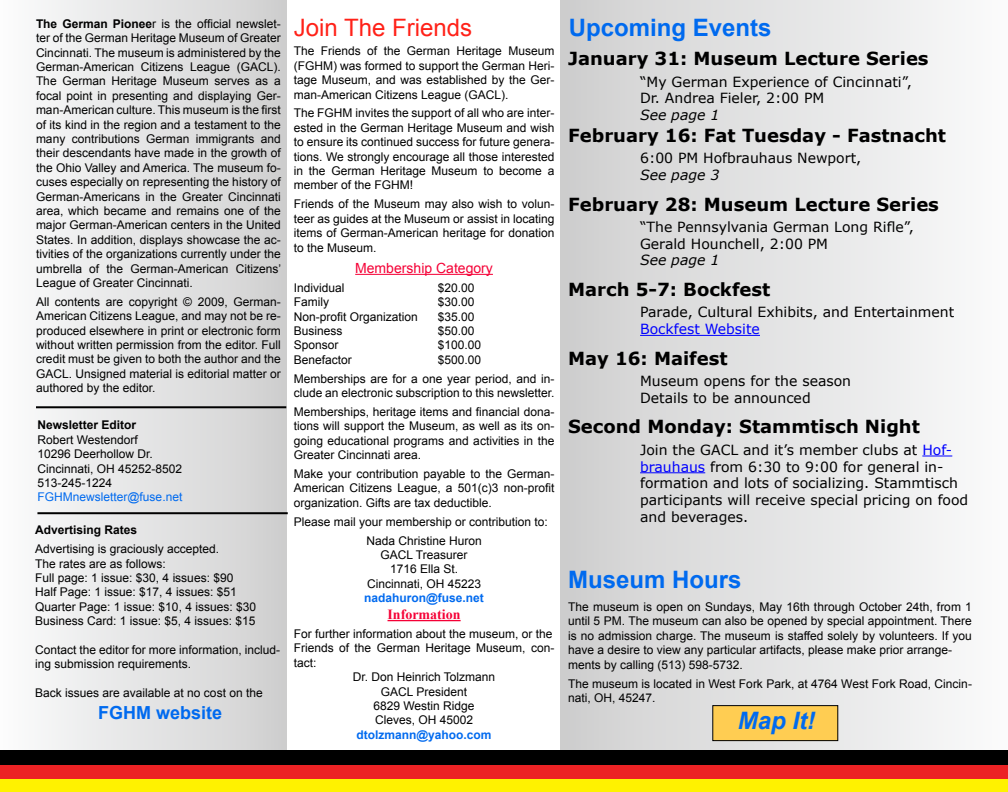
<style>
.page{position:relative;width:1008px;height:792px;background:#fff}
.page>*{position:absolute;margin:0;border:0;box-sizing:border-box;transform-origin:0 0}
.t1{font:700 24px "Arial";color:#006aef}
.t2{font:24px "Arial";color:#ff2118}
.t3{font:italic 700 24px "Arial";color:#006aef}
.t4{font:700 18px "Verdana";color:#000}
.t5{font:700 18px "Arial";color:#006aef}
.t6{font:14px/16.8px "Verdana";color:#000}
.t7{font:italic 14px "Verdana";color:#000}
.t8{font:14px "Arial";color:#f50036}
.t9{font:14px "Verdana";color:#00f}
.t10{font:700 14px "Times New Roman";color:#f50036}
.t11{font:12px/14.4px "Arial";color:#000;text-align:justify}
.t12{font:700 12px "Arial";color:#006aef}
.t13{font:700 12px "Arial";color:#000}
.t14{font:12px "Arial";color:#006aef}
.s1{font-weight:700}
.s2{color:#00f}
</style>
<div class="page">
<div style="left:0;top:0;width:286px;height:792px;background:linear-gradient(to right,#fafbfb,#cfcfcf)"></div>
<div style="left:560px;top:0;width:448px;height:792px;background:linear-gradient(to right,#cfcecf,#f9fafa)"></div>
<hr style="left:36px;top:406px;width:250px;height:2px;background:#000">
<hr style="left:37px;top:512px;width:251px;height:2px;background:#000">
<hr style="left:355px;top:274px;width:138px;height:1px;background:#f50036">
<hr style="left:388px;top:620px;width:73px;height:1px;background:#f50036">
<div style="left:0;top:750px;width:1008px;height:14px;background:#000"></div>
<div style="left:0;top:765px;width:1008px;height:14px;background:#ec2224"></div>
<div style="left:0;top:779px;width:1008px;height:13px;background:#fff200"></div>
<div style="left:713px;top:706px;width:125px;height:35px;background:#ffcd52"></div>
<div style="left:712px;top:705px;width:126px;height:36px;border:1px solid #000"></div>
<hr style="left:640px;top:335px;width:120px;height:1px;background:#00f">
<hr style="left:922px;top:456px;width:30px;height:1px;background:#00f">
<hr style="left:640px;top:472px;width:65px;height:1px;background:#00f">
<p class="t11" style="left:36px;top:16px;width:247px"><span class="s1">The German Pionee</span>r is the official newslet&shy;ter of the German Heritage Museum of Greater Cincinnati. The museum is administered by the German-American Citizens League (GACL).<br>The German Heritage Museum serves as a focal point in presenting and displaying Ger&shy;man-American culture. This museum is the first of its kind in the region and a testament to the many contributions German immigrants and their descendants have made in the growth of the Ohio Valley and America. The museum fo&shy;cuses especially on representing the history of German-Americans in the Greater Cincinnati area, which became and remains one of the major German-American centers in the United States. In addition, displays showcase the ac&shy;tivities of the organizations currently under the umbrella of the German-American Citizens’ League of Greater Cincinnati.</p>
<p class="t11" style="left:36px;top:295px;width:246px">All contents are copyright © 2009, German-American Citizens League, and may not be re&shy;produced elsewhere in print or electronic form without written permission from the editor. Full credit must be given to both the author and the GACL. Unsigned material is editorial matter or authored by the editor.</p>
<p class="t13" style="left:37px;top:417px;width:100px">Newsletter Editor</p>
<p class="t11" style="left:37px;top:432px;width:146px;text-align:left">Robert Westendorf<br>10296 Deerhollow Dr.<br>Cincinnati, OH 45252-8502<br>513-245-1224</p>
<p class="t14" style="left:37px;top:489px;width:146px">FGHMnewsletter@fuse.net</p>
<p class="t13" style="left:35px;top:522px;width:104px">Advertising Rates</p>
<p class="t11" style="left:35px;top:542px;width:222px;text-align:left">Advertising is graciously accepted.<br>The rates are as follows:<br>Full page: 1 issue: $30, 4 issues: $90<br>Half Page: 1 issue: $17, 4 issues: $51<br>Quarter Page: 1 issue: $10, 4 issues: $30<br>Business Card: 1 issue: $5, 4 issues: $15</p>
<p class="t11" style="left:35px;top:643px;width:246px">Contact the editor for more information, includ&shy;ing submission requirements.</p>
<p class="t11" style="left:35px;top:686px;width:229px">Back issues are available at no cost on the</p>
<h2 class="t5" style="left:98px;top:701px;width:126px">FGHM website</h2>
<h1 class="t2" style="left:294px;top:12px;width:180px">Join The Friends</h1>
<p class="t11" style="left:294px;top:44px;width:262px">The Friends of the German Heritage Museum (FGHM) was formed to support the German Heri&shy;tage Museum, and was established by the Ger&shy;man-American Citizens League (GACL).</p>
<p class="t11" style="left:294px;top:106px;width:262px">The FGHM invites the support of all who are inter&shy;ested in the German Heritage Museum and wish to ensure its continued success for future genera&shy;tions. We strongly encourage all those interested in the German Heritage Museum to become a member of the FGHM!</p>
<p class="t11" style="left:294px;top:197px;width:262px">Friends of the Museum may also wish to volun&shy;teer as guides at the Museum or assist in locating items of German-American heritage for donation to the Museum.</p>
<p class="t8" style="left:355px;top:259px;width:139px">Membership Category</p>
<p class="t11" style="left:294px;top:280px;width:52px">Individual</p>
<p class="t11" style="left:438px;top:280px;width:38px">$20.00</p>
<p class="t11" style="left:294px;top:295px;width:37px">Family</p>
<p class="t11" style="left:438px;top:295px;width:38px">$30.00</p>
<p class="t11" style="left:294px;top:309px;width:126px">Non-profit Organization</p>
<p class="t11" style="left:438px;top:309px;width:38px">$35.00</p>
<p class="t11" style="left:294px;top:324px;width:50px">Business</p>
<p class="t11" style="left:438px;top:324px;width:38px">$50.00</p>
<p class="t11" style="left:294px;top:338px;width:46px">Sponsor</p>
<p class="t11" style="left:438px;top:338px;width:45px">$100.00</p>
<p class="t11" style="left:294px;top:352px;width:60px">Benefactor</p>
<p class="t11" style="left:294px;top:350px;width:262px;line-height:18.9px;text-indent:144px">$500.00<br>Memberships are for a one year period, and in-</p>
<p class="t11" style="left:294px;top:384px;width:262px;line-height:18.9px">clude an electronic subscription to this newsletter.<br>Memberships, heritage items and financial dona-</p>
<p class="t11" style="left:294px;top:419px;width:262px">tions will support the Museum, as well as its on&shy;going educational programs and activities in the Greater Cincinnati area.</p>
<p class="t11" style="left:294px;top:467px;width:262px">Make your contribution payable to the German-American Citizens League, a 501(c)3 non-profit organization. Gifts are tax deductible.</p>
<p class="t11" style="left:294px;top:512px;width:256px;line-height:18.9px;text-align:center">Please mail your membership or contribution to:<br>Nada Christine Huron</p>
<p class="t11" style="left:367px;top:548px;width:116px;text-align:center">GACL Treasurer<br>1716 Ella St.<br>Cincinnati, OH 45223</p>
<p class="t12" style="left:364px;top:590px;width:121px">nadahuron@fuse.net</p>
<p class="t10" style="left:388px;top:605px;width:75px">Information</p>
<p class="t11" style="left:294px;top:627px;width:260px">For further information about the museum, or the</p>
<p class="t11" style="left:294px;top:641px;width:262px">Friends of the German Heritage Museum, con-</p>
<p class="t11" style="left:294px;top:655px;width:24px">tact:</p>
<p class="t11" style="left:353px;top:670px;width:144px">Dr. Don Heinrich Tolzmann</p>
<p class="t11" style="left:381px;top:684px;width:88px">GACL President</p>
<p class="t11" style="left:374px;top:699px;width:103px">6829 Westin Ridge</p>
<p class="t11" style="left:375px;top:713px;width:100px">Cleves, OH 45002</p>
<p class="t12" style="left:357px;top:727px;width:137px">dtolzmann@yahoo.com</p>
<h1 class="t1" style="left:569px;top:12px;width:204px">Upcoming Events</h1>
<h2 class="t4" style="left:568px;top:47px;width:362px">January 31: Museum Lecture Series</h2>
<p class="t6" style="left:640px;top:73px;width:273px">“My German Experience of Cincinnati”,<br>Dr. Andrea Fieler, 2:00 PM</p>
<p class="t7" style="left:640px;top:106px;width:81px">See page 1</p>
<h2 class="t4" style="left:568px;top:124px;width:379px">February 16: Fat Tuesday - Fastnacht</h2>
<p class="t6" style="left:640px;top:150px;width:223px">6:00 PM Hofbrauhaus Newport,</p>
<p class="t7" style="left:640px;top:166px;width:81px">See page 3</p>
<h2 class="t4" style="left:568px;top:192px;width:372px">February 28: Museum Lecture Series</h2>
<p class="t6" style="left:640px;top:219px;width:275px">“The Pennsylvania German Long Rifle”,<br>Gerald Hounchell, 2:00 PM</p>
<p class="t7" style="left:640px;top:251px;width:81px">See page 1</p>
<h2 class="t4" style="left:568px;top:278px;width:204px">March 5-7: Bockfest</h2>
<p class="t6" style="left:640px;top:304px;width:316px">Parade, Cultural Exhibits, and Entertainment</p>
<p class="t9" style="left:640px;top:320px;width:121px">Bockfest Website</p>
<h2 class="t4" style="left:568px;top:347px;width:161px">May 16: Maifest</h2>
<p class="t6" style="left:640px;top:373px;width:213px">Museum opens for the season<br>Details to be announced</p>
<h2 class="t4" style="left:568px;top:415px;width:353px">Second Monday: Stammtisch Night</h2>
<p class="t6" style="left:640px;top:441px;width:330px">Join the GACL and it’s member clubs at <span class="s2">Hof&shy;brauhaus</span> from 6:30 to 9:00 for general in&shy;formation and lots of socializing. Stammtisch participants will receive special pricing on food and beverages.</p>
<h1 class="t1" style="left:568px;top:563px;width:175px">Museum Hours</h1>
<p class="t11" style="left:568px;top:600px;width:405px;text-align:left">The museum is open on Sundays, May 16th through October 24th, from 1 until 5 PM. The museum can also be opened by special appointment. There is no admission charge. The museum is staffed solely by volunteers. If you have a desire to view any particular artifacts, please make prior arrange&shy;ments by calling (513) 598-5732.</p>
<p class="t11" style="left:568px;top:676px;width:405px">The museum is located in West Fork Park, at 4764 West Fork Road, Cincin&shy;nati, OH, 45247.</p>
<h1 class="t3" style="left:738px;top:705px;width:79px">Map It!</h1>
</div>
